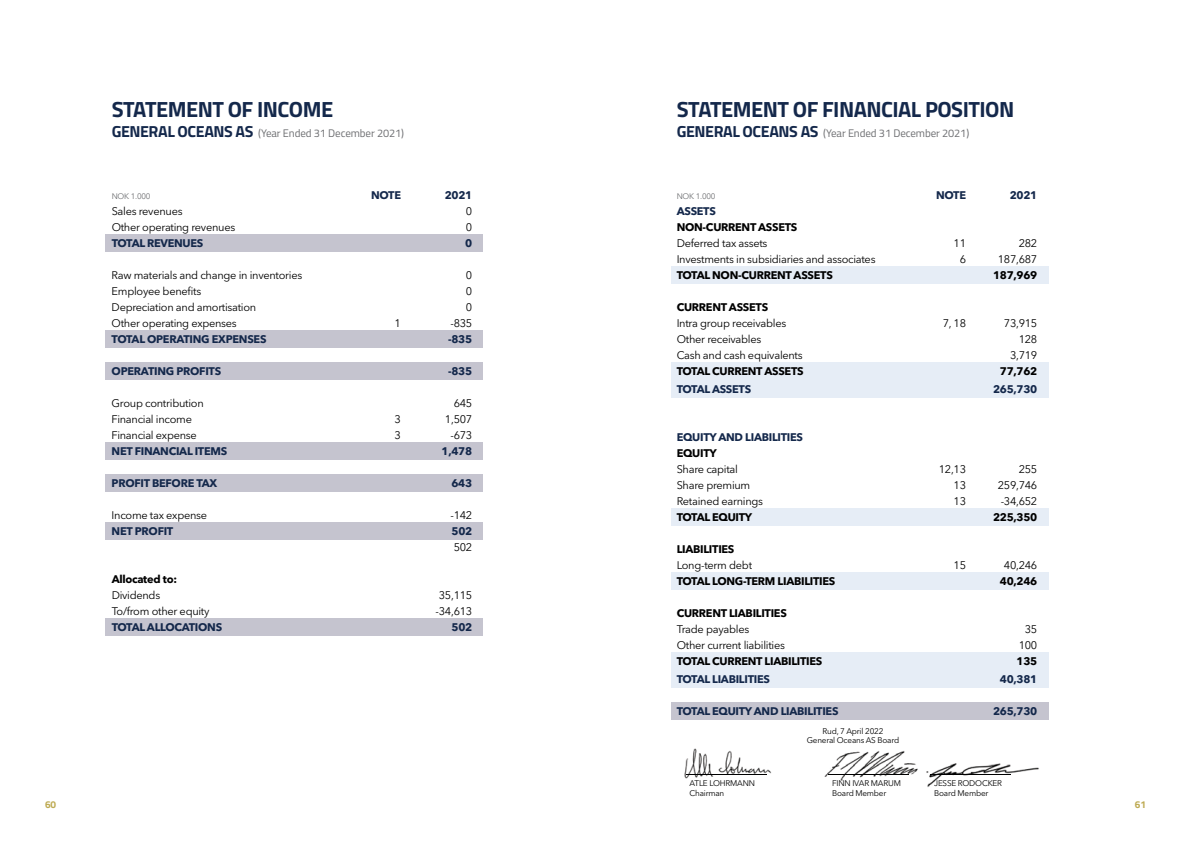
<style>
.page{position:relative;width:1191px;height:842px;background:#fff}
.page>*{position:absolute;margin:0;border:0;box-sizing:border-box;transform-origin:0 0}
.t1{font:700 22px "Titillium Web";letter-spacing:-.025em;color:#14284b}
.t2{font:700 16px "Titillium Web";letter-spacing:-.025em;color:#14284b}
.t3{font:11px "Avenir Next";letter-spacing:-.025em;color:#000}
.t4{font:700 11px "Avenir Next";letter-spacing:-.025em;color:#14284b}
.t5{font:700 11px "Avenir Next";letter-spacing:-.025em;color:#000}
.t6{font:11px "Titillium Web";letter-spacing:-.01em;color:#6d6e71}
.t7{font:700 10px "Titillium Web";color:#beab53}
.t8{font:8.2px/9.8px "Avenir Next";letter-spacing:-.025em;color:#000}
.t9{font:8px "Avenir Next";letter-spacing:-.025em;color:#6d6e71}
</style>
<div class="page">
<img style="left:684px;top:748px;width:355px;height:39px">
<hr style="left:686px;top:774px;width:80px;height:1px;background:#000">
<hr style="left:828px;top:774px;width:81px;height:1px;background:#000">
<hr style="left:930px;top:774px;width:81px;height:1px;background:#000">
<div style="left:106px;top:234px;width:377px;height:17px;background:#c5c4cf"></div>
<div style="left:106px;top:331px;width:377px;height:17px;background:#c5c4cf"></div>
<div style="left:106px;top:362px;width:377px;height:17px;background:#c5c4cf"></div>
<div style="left:106px;top:442px;width:377px;height:17px;background:#c5c4cf"></div>
<div style="left:106px;top:474px;width:377px;height:17px;background:#c5c4cf"></div>
<div style="left:106px;top:522px;width:377px;height:17px;background:#c5c4cf"></div>
<div style="left:106px;top:618px;width:377px;height:17px;background:#c5c4cf"></div>
<div style="left:671px;top:267px;width:377px;height:17px;background:#e6edf6"></div>
<div style="left:671px;top:362px;width:377px;height:17px;background:#e6edf6"></div>
<div style="left:671px;top:509px;width:377px;height:17px;background:#e6edf6"></div>
<div style="left:671px;top:572px;width:377px;height:17px;background:#e6edf6"></div>
<div style="left:671px;top:381px;width:377px;height:17px;background:#e6edf6"></div>
<div style="left:671px;top:652px;width:377px;height:17px;background:#e6edf6"></div>
<div style="left:671px;top:671px;width:377px;height:17px;background:#e6edf6"></div>
<div style="left:671px;top:702px;width:377px;height:17px;background:#c5c4cf"></div>
<h1 class="t1" style="left:112px;top:92px;width:223px">STATEMENT OF INCOME</h1>
<h2 class="t2" style="left:112px;top:119px;width:143px">GENERAL OCEANS AS</h2>
<p class="t6" style="left:258px;top:125px;width:147px">(Year Ended 31 December 2021)</p>
<h1 class="t1" style="left:676px;top:92px;width:339px">STATEMENT OF FINANCIAL POSITION</h1>
<h2 class="t2" style="left:676px;top:119px;width:143px">GENERAL OCEANS AS</h2>
<p class="t6" style="left:823px;top:125px;width:147px">(Year Ended 31 December 2021)</p>
<p class="t9" style="left:112px;top:189px;width:40px">NOK 1.000</p>
<p class="t4" style="left:371px;top:185px;width:31px">NOTE</p>
<p class="t4" style="left:445px;top:185px;width:29px">2021</p>
<p class="t3" style="left:112px;top:202px;width:72px">Sales revenues</p>
<p class="t3" style="left:466px;top:202px;width:8px">0</p>
<p class="t3" style="left:112px;top:218px;width:125px">Other operating revenues</p>
<p class="t3" style="left:466px;top:218px;width:8px">0</p>
<p class="t4" style="left:112px;top:234px;width:93px">TOTAL REVENUES</p>
<p class="t4" style="left:465px;top:234px;width:9px">0</p>
<p class="t3" style="left:112px;top:266px;width:192px">Raw materials and change in inventories</p>
<p class="t3" style="left:466px;top:266px;width:8px">0</p>
<p class="t3" style="left:112px;top:282px;width:91px">Employee benefits</p>
<p class="t3" style="left:466px;top:282px;width:8px">0</p>
<p class="t3" style="left:112px;top:298px;width:146px">Depreciation and amortisation</p>
<p class="t3" style="left:466px;top:298px;width:8px">0</p>
<p class="t3" style="left:112px;top:314px;width:127px">Other operating expenses</p>
<p class="t3" style="left:395px;top:314px;width:8px">1</p>
<p class="t3" style="left:450px;top:314px;width:23px">-835</p>
<p class="t4" style="left:112px;top:330px;width:156px">TOTAL OPERATING EXPENSES</p>
<p class="t4" style="left:448px;top:330px;width:26px">-835</p>
<p class="t4" style="left:112px;top:362px;width:111px">OPERATING PROFITS</p>
<p class="t4" style="left:448px;top:362px;width:26px">-835</p>
<p class="t3" style="left:112px;top:394px;width:94px">Group contribution</p>
<p class="t3" style="left:454px;top:394px;width:20px">645</p>
<p class="t3" style="left:112px;top:410px;width:82px">Financial income</p>
<p class="t3" style="left:395px;top:410px;width:8px">3</p>
<p class="t3" style="left:445px;top:410px;width:29px">1,507</p>
<p class="t3" style="left:112px;top:426px;width:87px">Financial expense</p>
<p class="t3" style="left:395px;top:426px;width:8px">3</p>
<p class="t3" style="left:450px;top:426px;width:23px">-673</p>
<p class="t4" style="left:112px;top:442px;width:117px">NET FINANCIAL ITEMS</p>
<p class="t4" style="left:441px;top:442px;width:32px">1,478</p>
<p class="t4" style="left:112px;top:474px;width:107px">PROFIT BEFORE TAX</p>
<p class="t4" style="left:451px;top:474px;width:22px">643</p>
<p class="t3" style="left:112px;top:506px;width:97px">Income tax expense</p>
<p class="t3" style="left:450px;top:506px;width:23px">-142</p>
<p class="t4" style="left:112px;top:522px;width:63px">NET PROFIT</p>
<p class="t4" style="left:451px;top:521px;width:22px">502</p>
<p class="t3" style="left:454px;top:538px;width:20px">502</p>
<p class="t5" style="left:112px;top:569px;width:67px">Allocated to:</p>
<p class="t3" style="left:112px;top:586px;width:50px">Dividends</p>
<p class="t3" style="left:439px;top:586px;width:35px">35,115</p>
<p class="t3" style="left:112px;top:602px;width:99px">To/from other equity</p>
<p class="t3" style="left:435px;top:602px;width:38px">-34,613</p>
<p class="t4" style="left:112px;top:618px;width:112px">TOTAL ALLOCATIONS</p>
<p class="t4" style="left:451px;top:618px;width:22px">502</p>
<p class="t9" style="left:676px;top:189px;width:40px">NOK 1.000</p>
<p class="t4" style="left:936px;top:185px;width:31px">NOTE</p>
<p class="t4" style="left:1009px;top:185px;width:29px">2021</p>
<p class="t4" style="left:676px;top:201px;width:41px">ASSETS</p>
<p class="t5" style="left:676px;top:217px;width:122px">NON-CURRENT ASSETS</p>
<p class="t3" style="left:676px;top:234px;width:92px">Deferred tax assets</p>
<p class="t3" style="left:953px;top:234px;width:14px">11</p>
<p class="t3" style="left:1018px;top:234px;width:20px">282</p>
<p class="t3" style="left:676px;top:250px;width:200px">Investments in subsidiaries and associates</p>
<p class="t3" style="left:959px;top:250px;width:8px">6</p>
<p class="t3" style="left:997px;top:250px;width:41px">187,687</p>
<p class="t5" style="left:676px;top:266px;width:158px">TOTAL NON-CURRENT ASSETS</p>
<p class="t5" style="left:993px;top:266px;width:46px">187,969</p>
<p class="t5" style="left:676px;top:298px;width:93px">CURRENT ASSETS</p>
<p class="t3" style="left:676px;top:314px;width:111px">Intra group receivables</p>
<p class="t3" style="left:942px;top:314px;width:25px">7, 18</p>
<p class="t3" style="left:1004px;top:314px;width:35px">73,915</p>
<p class="t3" style="left:676px;top:330px;width:86px">Other receivables</p>
<p class="t3" style="left:1018px;top:330px;width:20px">128</p>
<p class="t3" style="left:676px;top:346px;width:127px">Cash and cash equivalents</p>
<p class="t3" style="left:1010px;top:346px;width:29px">3,719</p>
<p class="t5" style="left:676px;top:362px;width:128px">TOTAL CURRENT ASSETS</p>
<p class="t5" style="left:999px;top:362px;width:39px">77,762</p>
<p class="t4" style="left:676px;top:380px;width:76px">TOTAL ASSETS</p>
<p class="t4" style="left:993px;top:380px;width:46px">265,730</p>
<p class="t4" style="left:676px;top:428px;width:128px">EQUITY AND LIABILITIES</p>
<p class="t5" style="left:676px;top:444px;width:41px">EQUITY</p>
<p class="t3" style="left:676px;top:460px;width:63px">Share capital</p>
<p class="t3" style="left:938px;top:460px;width:29px">12,13</p>
<p class="t3" style="left:1018px;top:460px;width:20px">255</p>
<p class="t3" style="left:676px;top:476px;width:75px">Share premium</p>
<p class="t3" style="left:953px;top:476px;width:14px">13</p>
<p class="t3" style="left:997px;top:476px;width:41px">259,746</p>
<p class="t3" style="left:676px;top:492px;width:88px">Retained earnings</p>
<p class="t3" style="left:953px;top:492px;width:14px">13</p>
<p class="t3" style="left:1000px;top:492px;width:38px">-34,652</p>
<p class="t5" style="left:676px;top:508px;width:77px">TOTAL EQUITY</p>
<p class="t5" style="left:993px;top:508px;width:46px">225,350</p>
<p class="t5" style="left:676px;top:540px;width:59px">LIABILITIES</p>
<p class="t3" style="left:676px;top:556px;width:77px">Long-term debt</p>
<p class="t3" style="left:953px;top:556px;width:14px">15</p>
<p class="t3" style="left:1004px;top:556px;width:35px">40,246</p>
<p class="t5" style="left:676px;top:572px;width:160px">TOTAL LONG-TERM LIABILITIES</p>
<p class="t5" style="left:999px;top:572px;width:39px">40,246</p>
<p class="t5" style="left:676px;top:604px;width:112px">CURRENT LIABILITIES</p>
<p class="t3" style="left:676px;top:620px;width:74px">Trade payables</p>
<p class="t3" style="left:1024px;top:620px;width:14px">35</p>
<p class="t3" style="left:676px;top:636px;width:110px">Other current liabilities</p>
<p class="t3" style="left:1018px;top:636px;width:20px">100</p>
<p class="t5" style="left:676px;top:652px;width:147px">TOTAL CURRENT LIABILITIES</p>
<p class="t5" style="left:1016px;top:652px;width:22px">135</p>
<p class="t4" style="left:676px;top:670px;width:95px">TOTAL LIABILITIES</p>
<p class="t4" style="left:999px;top:670px;width:39px">40,381</p>
<p class="t4" style="left:676px;top:702px;width:163px">TOTAL EQUITY AND LIABILITIES</p>
<p class="t4" style="left:993px;top:702px;width:46px">265,730</p>
<p class="t8" style="left:807px;top:725px;width:94px;text-align:center">Rud, 7 April 2022<br>General Oceans AS Board</p>
<p class="t8" style="left:689px;top:778px;width:67px">ATLE LOHRMANN<br>Chairman</p>
<p class="t8" style="left:832px;top:778px;width:70px">FINN IVAR MARUM<br>Board Member</p>
<p class="t8" style="left:934px;top:778px;width:69px">JESSE RODOCKER<br>Board Member</p>
<p class="t7" style="left:45px;top:797px;width:13px">60</p>
<p class="t7" style="left:1134px;top:797px;width:13px">61</p>
</div>
